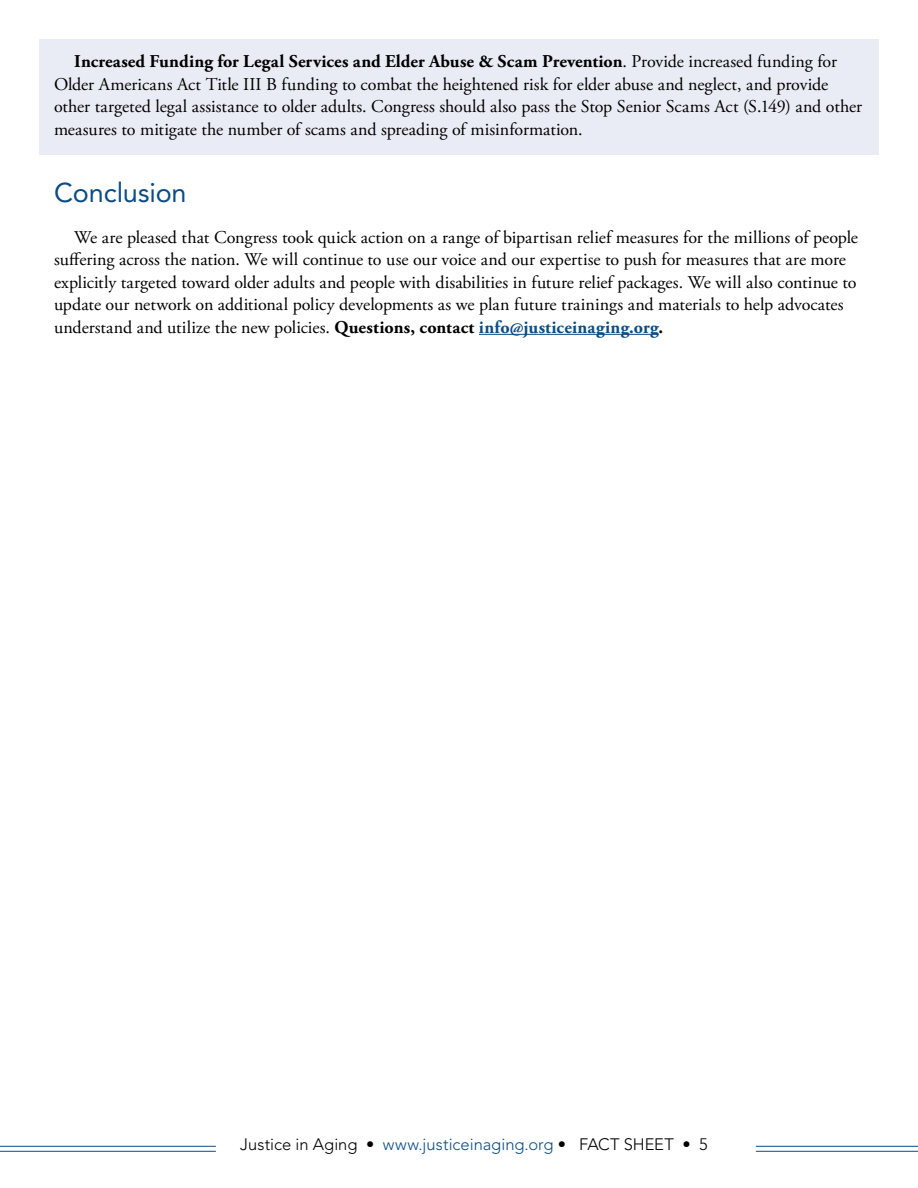
<style>
.page{position:relative;width:918px;height:1188px;background:#fff}
.page>*{position:absolute;margin:0;border:0;box-sizing:border-box;transform-origin:0 0}
.Subhead_1{font:27px "Avenir LT Std";letter-spacing:-.005em;color:#0a4d85}
.Body_Text{font:18px/22.5px "Adobe Garamond Pro";color:#000}
.t1{font:300 16.5px "Avenir LT Std";color:#000}
.s1{font-weight:700}
.s2{font-weight:700;color:#0a4d85}
.s3{color:#0a4d85}
</style>
<div class="page">
<hr style="left:0;top:1151px;width:216px;height:1px;background:#0a4d85">
<hr style="left:0;top:1146px;width:216px;height:1px;background:#0a4d85">
<hr style="left:756px;top:1151px;width:162px;height:1px;background:#0a4d85">
<hr style="left:756px;top:1146px;width:162px;height:1px;background:#0a4d85">
<div style="left:39px;top:39px;width:840px;height:115px;background:#eaecf5"></div>
<hr style="left:479px;top:334px;width:180px;height:1px;background:#0a4d85">
<p class="Body_Text" style="left:54px;top:51px;width:810px;text-indent:20px"><span class="s1">Increased Funding for Legal Services and Elder Abuse &amp; Scam Prevention</span>. Provide increased funding for Older Americans Act Title III B funding to combat the heightened risk for elder abuse and neglect, and provide other targeted legal assistance to older adults. Congress should also pass the Stop Senior Scams Act (S.149) and other measures to mitigate the number of scams and spreading of misinformation.</p>
<p class="Subhead_1" style="left:54px;top:177px;width:134px">Conclusion</p>
<p class="Body_Text" style="left:54px;top:226px;width:806px;text-indent:20px">We are pleased that Congress took quick action on a range of bipartisan relief measures for the millions of people suffering across the nation. We will continue to use our voice and our expertise to push for measures that are more explicitly targeted toward older adults and people with disabilities in future relief packages. We will also continue to update our network on additional policy developments as we plan future trainings and materials to help advocates understand and utilize the new policies. <span class="s1">Questions, contact</span> <span class="s2">info@justiceinaging.org</span><span class="s1">.</span></p>
<p class="t1" style="left:240px;top:1134px;width:469px">Justice in Aging • <span class="s3">www.justiceinaging.org</span> • FACT SHEET • 5</p>
</div>
